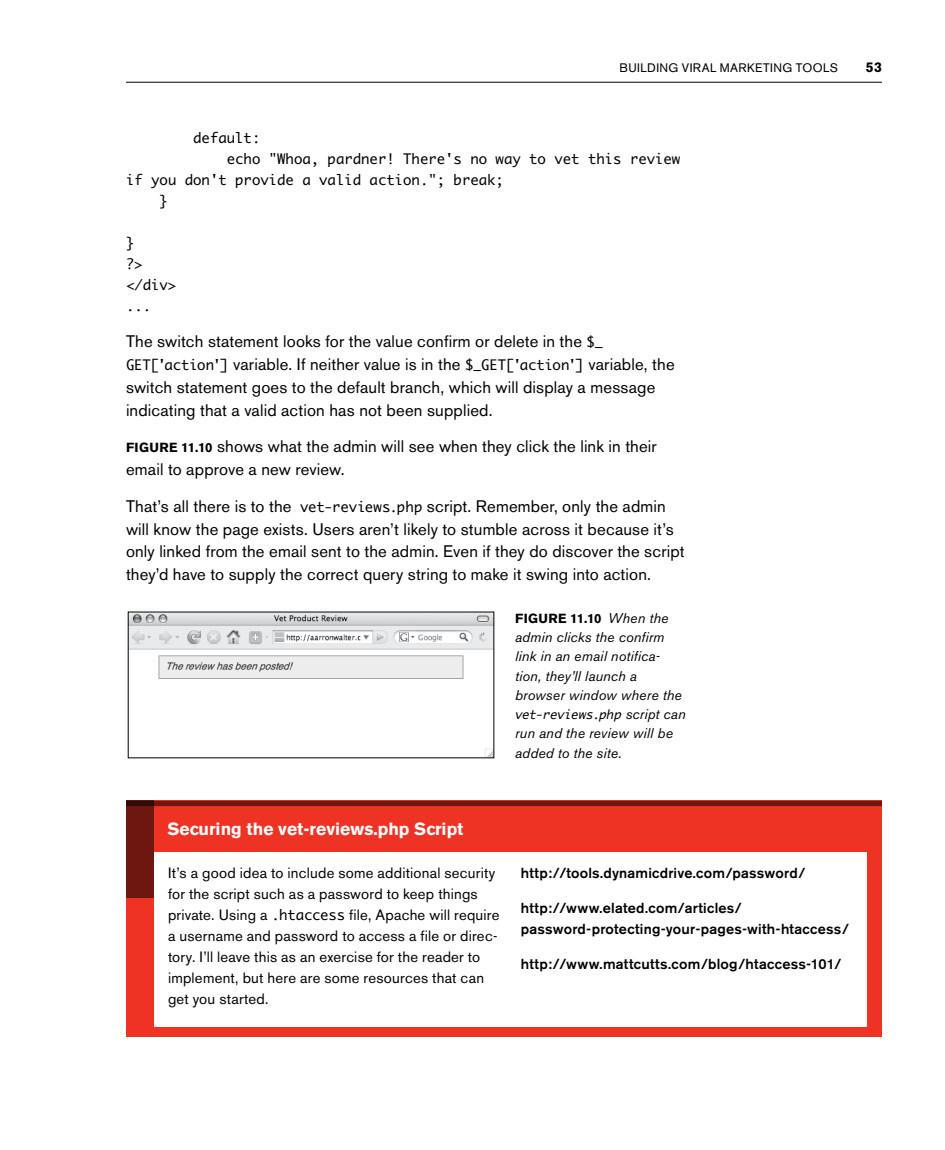
<style>
.page{position:relative;width:945px;height:1150px;background:#fff}
.page>*{position:absolute;margin:0;border:0;box-sizing:border-box;transform-origin:0 0}
.t1{font:700 17.5px "Akzidenz Grotesk BE";color:#fff}
.t2{font:16.62px/22.8px "Akzidenz Grotesk BE";letter-spacing:.01em;color:#000}
.t3{font:14.88px/21px "Akzidenz Grotesk BE";letter-spacing:.015em;color:#000}
.t4{font:500 14.35px/21px "Akzidenz Grotesk BE";letter-spacing:.015em;color:#000}
.t5{font:italic 14px/19.2px "Akzidenz Grotesk BE";letter-spacing:.015em;color:#000}
.t6{font:14px/21px "PP Monaco Prime";color:#000}
.t7{font:700 14px "Akzidenz Grotesk BE";color:#000}
.t8{font:700 13.12px "Akzidenz Grotesk BE";letter-spacing:.035em;color:#000}
.t9{font:12.25px "Akzidenz Grotesk BE";letter-spacing:.03em;color:#000}
.t10{font:italic 12.25px "PP Monaco Prime";letter-spacing:-.005em;color:#000}
.s1{font-family:"PP Monaco Prime";font-size:14px}
.s2{font-weight:700;font-size:13.12px}
.s3{font-weight:400;font-style:italic;font-size:14px}
.s4{font-family:"Akzidenz Grotesk BE";font-size:14px}
</style>
<div class="page">
<hr style="left:126px;top:82px;width:756px;height:1px;background:#000">
<img style="left:130px;top:614px;width:362px;height:142px">
<div style="left:126px;top:801px;width:756px;height:236px;background:#ee3224"></div>
<div style="left:154px;top:853px;width:713px;height:174px;background:#fff"></div>
<div style="left:126px;top:801px;width:756px;height:5px;background:#6e1711"></div>
<div style="left:126px;top:801px;width:28px;height:97px;background:#6e1711"></div>
<p class="t9" style="left:620px;top:61px;width:71px">building vira</p>
<p class="t9" style="left:710px;top:61px;width:20px">l mar</p>
<p class="t9" style="left:747px;top:61px;width:59px">keti ng too</p>
<p class="t9" style="left:823px;top:61px;width:16px">ls</p>
<p class="t7" style="left:866px;top:59px;width:18px">53</p>
<p class="t6" style="left:193px;top:127px;width:69px">default:</p>
<p class="t6" style="left:227px;top:148px;width:455px">echo “Whoa, pardner! There’s no way to vet this review</p>
<p class="t6" style="left:126px;top:169px;width:380px">if you don’t provide a valid action.”; break;</p>
<p class="t6" style="left:160px;top:190px;width:10px">}</p>
<p class="t6" style="left:126px;top:232px;width:52px">}<br>?&gt; &lt;/div&gt; ...</p>
<p class="t2" style="left:126px;top:330px;width:550px">The switch statement looks for the value confirm or delete in the <span class="s1">$_ GET[‘action’]</span> variable. If neither value is in the <span class="s1">$_GET[‘action’]</span> variable, the switch statement goes to the default branch, which will display a message indicating that a valid action has not been supplied.</p>
<p class="t2" style="left:126px;top:435px;width:532px"><span class="s2">Figure 11.10</span> shows what the admin will see when they click the link in their email to approve a new review.</p>
<p class="t2" style="left:126px;top:495px;width:560px">That’s all there is to the <span class="s1">vet-reviews.php</span> script. Remember, only the admin will know the page exists. Users aren’t likely to stumble across it because it’s only linked from the email sent to the admin. Even if they do discover the script they’d have to supply the correct query string to make it swing into action.</p>
<p class="t8" style="left:515px;top:611px;width:155px">Figure 11.10 <span class="s3">When the</span></p>
<p class="t5" style="left:515px;top:627px;width:168px">admin clicks the confirm link in an email notifica&shy;tion, they’ll launch a browser window where the</p>
<p class="t10" style="left:515px;top:707px;width:172px">vet-reviews.php <span class="s4">script can</span></p>
<p class="t5" style="left:515px;top:724px;width:159px">run and the review will be added to the site.</p>
<p class="t1" style="left:167px;top:819px;width:298px">Securing the vet-reviews.php Script</p>
<p class="t3" style="left:168px;top:862px;width:333px">It’s a good idea to include some additional security for the script such as a password to keep things private. Using a <span class="s1">.htaccess</span> file, Apache will require a username and password to access a file or direc&shy;tory. I’ll leave this as an exercise for the reader to implement, but here are some resources that can get you started.</p>
<p class="t4" style="left:521px;top:862px;width:286px">http://tools.dynamicdrive.com/password/</p>
<p class="t4" style="left:521px;top:897px;width:330px">http://www.elated.com/articles/ password-protecting-your-pages-with-htaccess/</p>
<p class="t4" style="left:521px;top:953px;width:322px">http://www.mattcutts.com/blog/htaccess-101/</p>
</div>
